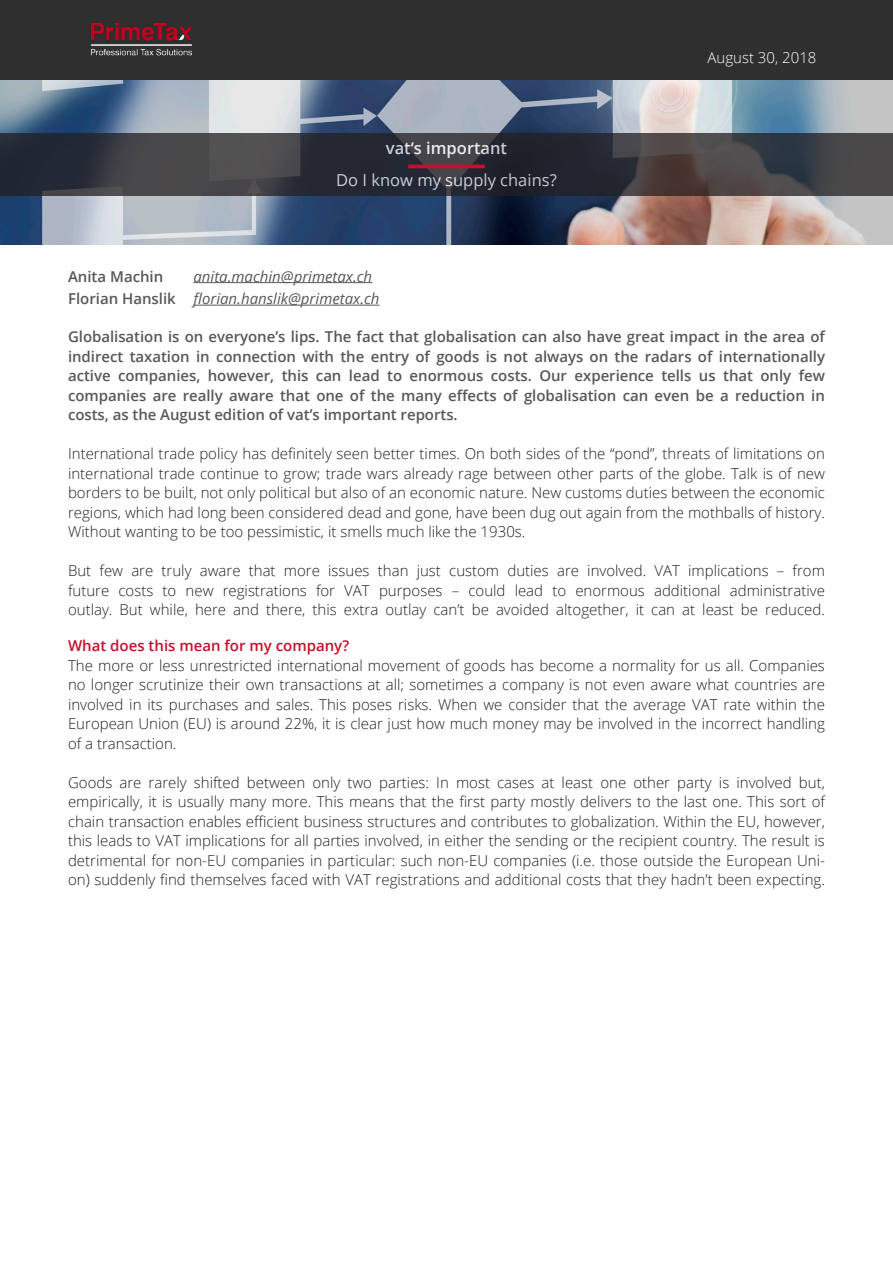
<style>
.page{position:relative;width:893px;height:1263px;background:#fff}
.page>*{position:absolute;margin:0;border:0;box-sizing:border-box;transform-origin:0 0}
.t1{font:16.5px "Open Sans";color:#fff}
.t2{font:600 16.5px "Open Sans";color:#fff}
.t3{font:300 15px/19.5px "Open Sans";color:#231f20;text-align:justify}
.t4{font:600 15px "Open Sans";letter-spacing:-.005em;color:#57585a}
.t5{font:italic 15px "Open Sans";color:#57585a}
.t6{font:600 15px "Open Sans";color:#c3102e}
.t7{font:300 15px "Open Sans";color:#fff}
.s1{font-weight:600;font-style:normal}
</style>
<div class="page">
<div style="left:0;top:0;width:893px;height:81px;background:#2f2f2f"></div>
<img style="left:0;top:81px;width:893px;height:163px">
<svg style="left:0;top:133px;width:893px;height:63px;background:#37383e"></svg>
<hr style="left:408px;top:165px;width:77px;height:3px;background:#c3102e">
<hr style="left:193px;top:282px;width:179px;height:1px;background:#57585a">
<hr style="left:193px;top:305px;width:187px;height:1px;background:#57585a">
<img style="left:90px;top:22px;width:102px;height:34px">
<p class="t2" style="left:386px;top:137px;width:123px">vat‘s important</p>
<p class="t1" style="left:336px;top:169px;width:222px">Do I know my supply chains?</p>
<p class="t7" style="left:707px;top:47px;width:110px">August 30, 2018</p>
<p class="t4" style="left:68px;top:266px;width:97px">Anita Machin</p>
<p class="t5" style="left:193px;top:266px;width:180px">anita.machin@primetax.ch</p>
<p class="t5" style="left:68px;top:288px;width:313px"><span class="s1">Florian Hanslik</span> florian.hanslik@primetax.ch</p>
<p class="t4" style="left:68px;top:326px;width:758px">Globalisation is on everyone’s lips. The fact that globalisation can also have great impact in the area of</p>
<p class="t4" style="left:68px;top:346px;width:758px">indirect taxation in connection with the entry of goods is not always on the radars of internationally</p>
<p class="t4" style="left:68px;top:365px;width:758px">active companies, however, this can lead to enormous costs. Our experience tells us that only few</p>
<p class="t4" style="left:68px;top:385px;width:758px">companies are really aware that one of the many effects of globalisation can even be a reduction in</p>
<p class="t4" style="left:68px;top:404px;width:391px">costs, as the August edition of vat’s important reports.</p>
<p class="t3" style="left:68px;top:444px;width:758px">International trade policy has definitely seen better times. On both sides of the “pond”, threats of limitations on international trade continue to grow; trade wars already rage between other parts of the globe. Talk is of new borders to be built, not only political but also of an economic nature. New customs duties between the economic</p>
<p class="t3" style="left:68px;top:502px;width:758px">regions, which had long been considered dead and gone, have been dug out again from the mothballs of history.</p>
<p class="t3" style="left:68px;top:522px;width:459px">Without wanting to be too pessimistic, it smells much like the 1930s.</p>
<p class="t3" style="left:68px;top:561px;width:758px">But few are truly aware that more issues than just custom duties are involved. VAT implications – from</p>
<p class="t3" style="left:68px;top:580px;width:758px">future costs to new registrations for VAT purposes – could lead to enormous additional administrative</p>
<p class="t3" style="left:68px;top:600px;width:758px">outlay. But while, here and there, this extra outlay can’t be avoided altogether, it can at least be reduced.</p>
<p class="t6" style="left:68px;top:635px;width:283px">What does this mean for my company?</p>
<p class="t3" style="left:68px;top:655px;width:758px">The more or less unrestricted international movement of goods has become a normality for us all. Companies no longer scrutinize their own transactions at all; sometimes a company is not even aware what countries are involved in its purchases and sales. This poses risks. When we consider that the average VAT rate within the European Union (EU) is around 22%, it is clear just how much money may be involved in the incorrect handling</p>
<p class="t3" style="left:68px;top:733px;width:110px">of a transaction.</p>
<p class="t3" style="left:68px;top:772px;width:758px">Goods are rarely shifted between only two parties: In most cases at least one other party is involved but,</p>
<p class="t3" style="left:68px;top:792px;width:758px">empirically, it is usually many more. This means that the first party mostly delivers to the last one. This sort of chain transaction enables efficient business structures and contributes to globalization. Within the EU, however, this leads to VAT implications for all parties involved, in either the sending or the recipient country. The result is detrimental for non-EU companies in particular: such non-EU companies (i.e. those outside the European Uni&shy;on) suddenly find themselves faced with VAT registrations and additional costs that they hadn’t been expecting.</p>
</div>
